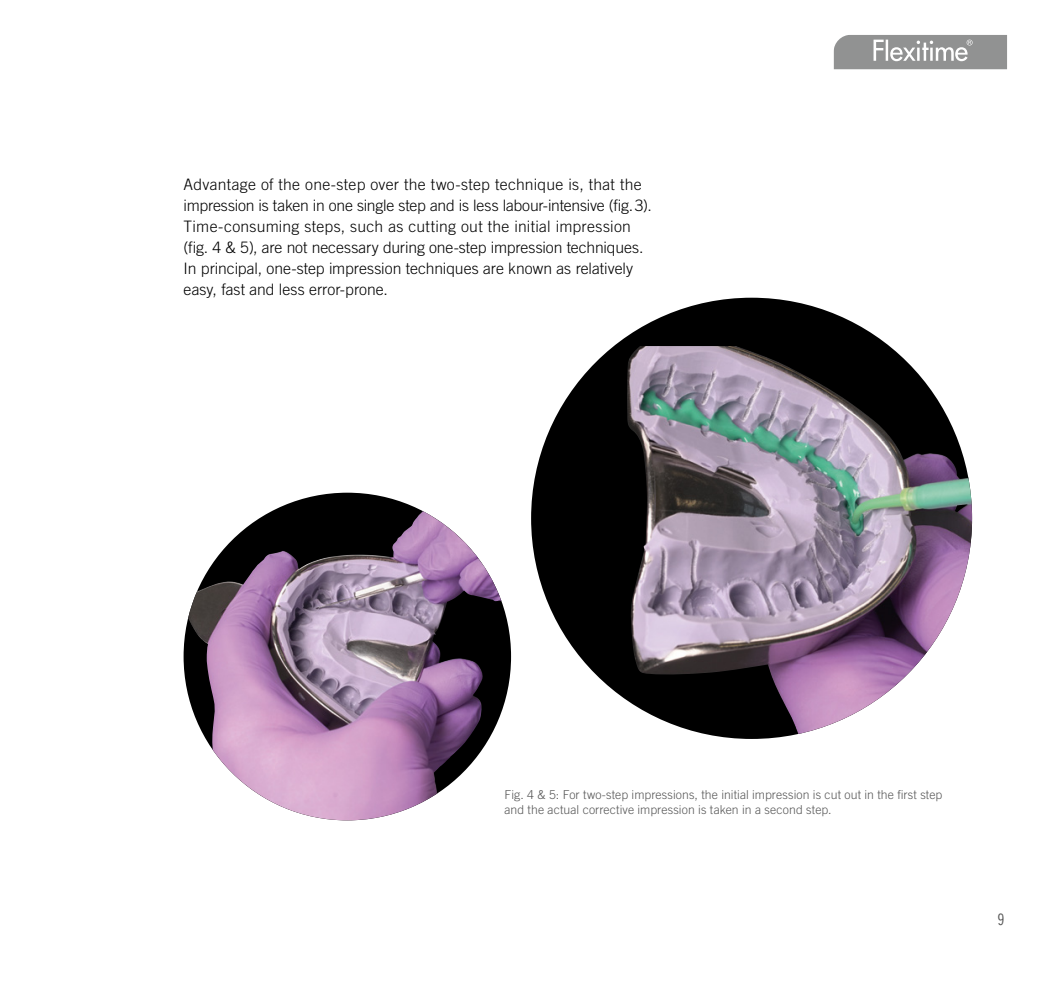
<style>
.page{position:relative;width:1042px;height:993px;background:#fff}
.page>*{position:absolute;margin:0;border:0;box-sizing:border-box;transform-origin:0 0}
.t1{font:300 15.75px/21px "Trade Gothic LT Com";color:#000}
.t2{font:15.75px "Trade Gothic LT Com Cn 18";color:#565656}
.t3{font:300 12.25px/14.7px "Trade Gothic LT Com";letter-spacing:.01em;color:#565656}
</style>
<div class="page">
<svg style="left:833px;top:35px;width:174px;height:34px;background:#9e9f9f"></svg>
<div style="left:184px;top:492px;width:327px;height:328px;background:#000;border-radius:50%"></div>
<img style="left:188px;top:511px;width:313px;height:309px">
<div style="left:531px;top:297px;width:441px;height:441px;background:#000;border-radius:50%"></div>
<img style="left:627px;top:346px;width:345px;height:387px">
<p class="t1" style="left:184px;top:173px;width:470px">Advantage of the one-step over the two-step technique is, that the impression is taken in one single step and is less labour-intensive (fig.3).<br>Time-consuming steps, such as cutting out the initial impression (fig. 4 &amp; 5), are not necessary during one-step impression techniques.<br>In principal, one-step impression techniques are known as relatively easy, fast and less error-prone.</p>
<p class="t3" style="left:504px;top:787px;width:439px">Fig. 4 &amp; 5: For two-step impressions, the initial impression is cut out in the first step and the actual corrective impression is taken in a second step.</p>
<p class="t2" style="left:997px;top:910px;width:8px">9</p>
</div>
